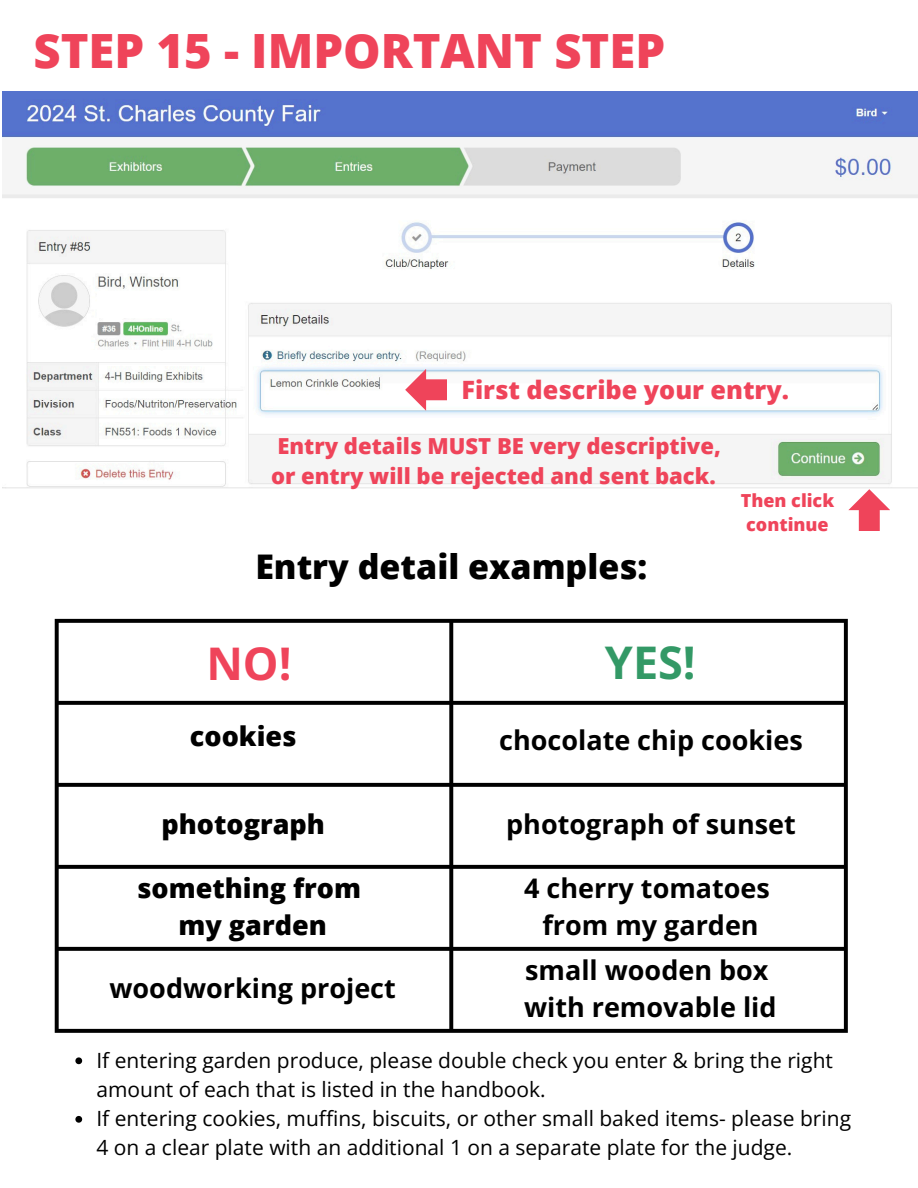
<style>
.page{position:relative;width:918px;height:1188px;background:#fff}
.page>*{position:absolute;margin:0;border:0;box-sizing:border-box;transform-origin:0 0}
.t1{font:800 47.25px "Open Sans";color:#ef445a}
.t2{font:700 45px "Open Sans";color:#396}
.t3{font:700 45px "Open Sans";color:#ef445a}
.t4{font:800 33.9px "Open Sans";color:#000}
.t5{font:700 27px/37.2px "Open Sans";color:#000;text-align:center}
.t6{font:800 27px/37.2px "Open Sans";color:#000;text-align:center}
.t7{font:800 25.2px "Open Sans";color:#ef445a}
.t8{font:800 22.05px/30.3px "Open Sans";color:#ef445a}
.t9{font:21px/29.2px "Open Sans";color:#000}
.t10{font:800 18px/24.8px "Open Sans";color:#ef445a;text-align:center}
</style>
<div class="page">
<img style="left:2px;top:92px;width:916px;height:397px">
<svg style="left:405px;top:369px;width:42px;height:42px"></svg>
<svg style="left:848px;top:489px;width:42px;height:42px"></svg>
<svg style="left:97px;top:291px;width:120px;height:27px"></svg>
<svg style="left:55px;top:619px;width:793px;height:414px"></svg>
<svg style="left:75px;top:1057px;width:7px;height:7px"></svg>
<svg style="left:75px;top:1116px;width:7px;height:7px"></svg>
<p class="t1" style="left:33px;top:18px;width:633px">STEP 15 - IMPORTANT STEP</p>
<p class="t7" style="left:461px;top:372px;width:329px">First describe your entry.</p>
<p class="t8" style="left:271px;top:430px;width:451px">Entry details MUST BE very descriptive, or entry will be rejected and sent back.</p>
<h3 class="t4" style="left:255px;top:543px;width:394px">Entry detail examples:</h3>
<h3 class="t10" style="left:741px;top:487px;width:95px">Then click continue</h3>
<h4 class="t3" style="left:206px;top:631px;width:87px">NO!</h4>
<p class="t2" style="left:605px;top:631px;width:92px">YES!</p>
<h2 class="t6" style="left:190px;top:717px;width:108px">cookies</h2>
<p class="t5" style="left:499px;top:721px;width:305px">chocolate chip cookies</p>
<h3 class="t6" style="left:161px;top:805px;width:165px">photograph</h3>
<h3 class="t5" style="left:506px;top:805px;width:291px">photograph of sunset</h3>
<h3 class="t6" style="left:137px;top:869px;width:225px">something from my garden</h3>
<h3 class="t5" style="left:524px;top:869px;width:247px">4 cherry tomatoes from my garden</h3>
<h3 class="t5" style="left:110px;top:969px;width:288px">woodworking project</h3>
<h3 class="t5" style="left:524px;top:951px;width:254px;text-align:left">small wooden box with removable lid</h3>
<h1 class="t9" style="left:96px;top:1045px;width:738px">If entering garden produce, please double check you enter &amp; bring the right amount of each that is listed in the handbook.</h1>
<h1 class="t9" style="left:96px;top:1103px;width:756px">If entering cookies, muffins, biscuits, or other small baked items- please bring<br>4 on a clear plate with an additional 1 on a separate plate for the judge.</h1>
</div>
